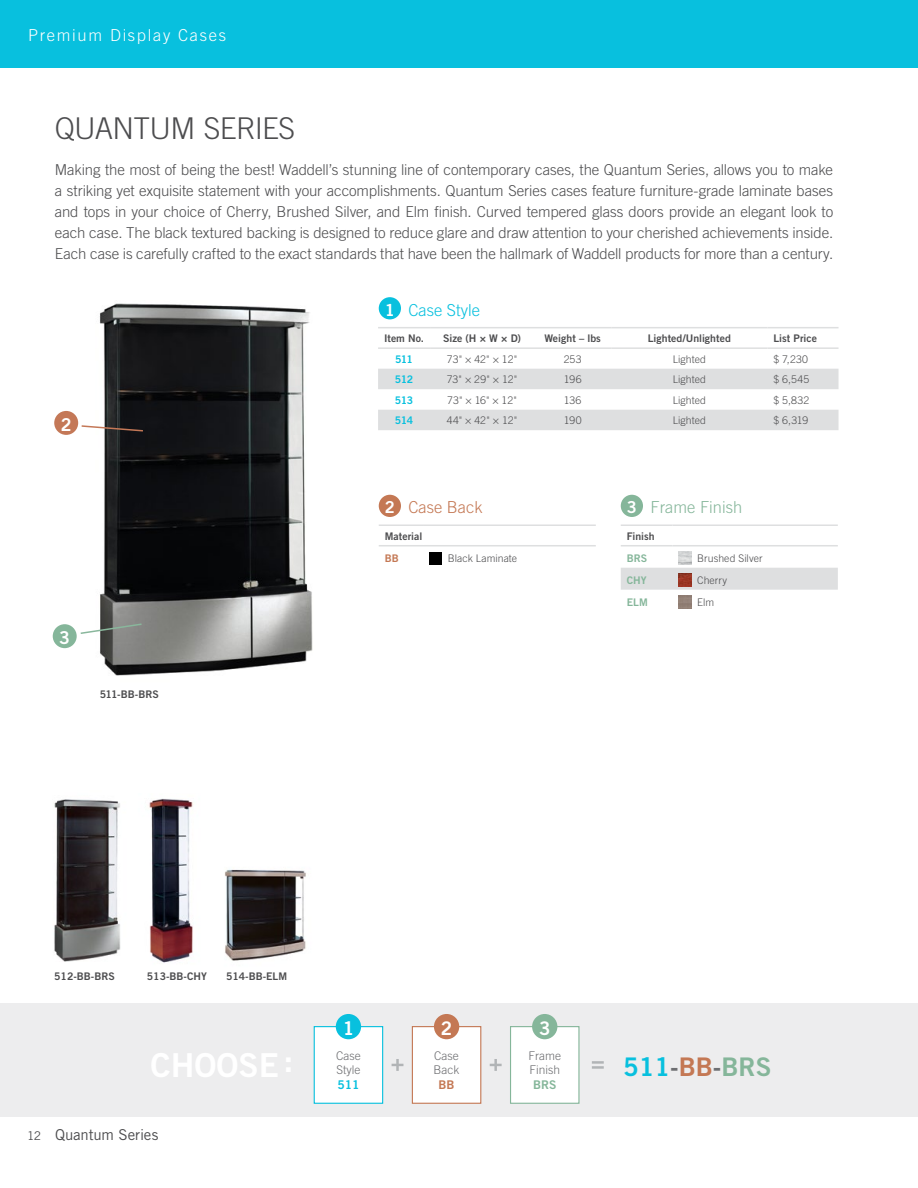
<style>
.page{position:relative;width:918px;height:1188px;background:#fff}
.page>*{position:absolute;margin:0;border:0;box-sizing:border-box;transform-origin:0 0}
.t1{font:300 30px "Trade Gothic LT";letter-spacing:-.02em;color:#4d4d4f}
.t2{font:25.65px "Trade Gothic LT Bold Two";color:#08c0de}
.t3{font:18.75px "Trade Gothic LT Bold Two";color:#fff}
.t4{font:17.7px "Trade Gothic LT Bold Two";color:#fff}
.t5{font:300 16.5px "Trade Gothic LT";letter-spacing:.1em;color:#fff}
.t6{font:300 16.5px "Trade Gothic LT";color:#85b69a}
.t7{font:300 16.5px "Trade Gothic LT";color:#08c0de}
.t8{font:300 16.5px "Trade Gothic LT";color:#c47854}
.t9{font:16.5px "Trade Gothic LT Bold Two";color:#fff}
.t10{font:300 15px/21px "Trade Gothic LT";letter-spacing:-.005em;color:#4d4d4f;text-align:justify}
.t11{font:15px "Trade Gothic LT";letter-spacing:-.01em;color:#4d4d4f}
.t12{font:300 12px "Trade Gothic LT";color:#6d6e71}
.t13{font:12px "Trade Gothic LT Bold Two";color:#85b69a}
.t14{font:12px "Trade Gothic LT Bold Two";color:#08c0de}
.t15{font:12px "Trade Gothic LT";color:#4d4d4f}
.t16{font:12px "Trade Gothic LT Bold Two";color:#c47854}
.t17{font:300 10.5px "Trade Gothic LT";letter-spacing:.005em;color:#4d4d4f}
.t18{font:10.5px "Trade Gothic LT Bold Two";color:#4d4d4f}
.t19{font:10.5px "Trade Gothic LT Bold Two";letter-spacing:-.06em;color:#08c0de}
.t20{font:10.5px "Trade Gothic LT Bold Two";color:#85b69a}
.t21{font:10.5px "Trade Gothic LT Bold Two";color:#c47854}
.s1{color:#6d6e71}
.s2{color:#c47854}
.s3{color:#85b69a}
</style>
<div class="page">
<img style="left:149px;top:798px;width:44px;height:165px">
<img style="left:99px;top:303px;width:214px;height:373px">
<img style="left:224px;top:869px;width:82px;height:92px">
<img style="left:54px;top:799px;width:67px;height:163px">
<div style="left:0;top:1004px;width:918px;height:113px;background:#ededee"></div>
<div style="left:510px;top:1026px;width:70px;height:78px;background:#fff;border:1px solid #85b69a"></div>
<div style="left:532px;top:1014px;width:25px;height:25px;background:#85b69a;border-radius:50%"></div>
<div style="left:314px;top:1026px;width:69px;height:78px;background:#fff;border:1px solid #08c0de"></div>
<div style="left:336px;top:1014px;width:25px;height:25px;background:#08c0de;border-radius:50%"></div>
<div style="left:412px;top:1026px;width:69px;height:78px;background:#fff;border:1px solid #c47854"></div>
<div style="left:434px;top:1014px;width:25px;height:25px;background:#c47854;border-radius:50%"></div>
<svg style="left:392px;top:1059px;width:11px;height:12px"></svg>
<svg style="left:490px;top:1059px;width:12px;height:12px"></svg>
<svg style="left:592px;top:1061px;width:12px;height:8px"></svg>
<hr style="left:379px;top:524px;width:44px;height:2px;background:#dedfe0">
<hr style="left:423px;top:524px;width:173px;height:2px;background:#dedfe0">
<hr style="left:379px;top:545px;width:44px;height:1px;background:#dedfe0">
<hr style="left:423px;top:545px;width:173px;height:1px;background:#dedfe0">
<div style="left:429px;top:552px;width:13px;height:13px;background:#000"></div>
<hr style="left:621px;top:524px;width:51px;height:2px;background:#dedfe0">
<hr style="left:672px;top:524px;width:166px;height:2px;background:#dedfe0">
<hr style="left:621px;top:545px;width:51px;height:1px;background:#dedfe0">
<hr style="left:672px;top:545px;width:166px;height:1px;background:#dedfe0">
<svg style="left:621px;top:552px;width:217px;height:38px"></svg>
<svg style="left:678px;top:596px;width:13px;height:13px"></svg>
<svg style="left:378px;top:369px;width:461px;height:61px"></svg>
<hr style="left:378px;top:327px;width:52px;height:1px;background:#dedfe0">
<hr style="left:430px;top:327px;width:104px;height:1px;background:#dedfe0">
<hr style="left:534px;top:327px;width:77px;height:1px;background:#dedfe0">
<hr style="left:611px;top:327px;width:156px;height:1px;background:#dedfe0">
<hr style="left:767px;top:327px;width:72px;height:1px;background:#dedfe0">
<hr style="left:378px;top:347px;width:52px;height:2px;background:#dedfe0">
<hr style="left:430px;top:347px;width:104px;height:2px;background:#dedfe0">
<hr style="left:534px;top:347px;width:77px;height:2px;background:#dedfe0">
<hr style="left:611px;top:347px;width:156px;height:2px;background:#dedfe0">
<hr style="left:767px;top:347px;width:72px;height:2px;background:#dedfe0">
<div style="left:379px;top:297px;width:22px;height:22px;background:#08c0de;border-radius:50%"></div>
<div style="left:379px;top:495px;width:22px;height:22px;background:#c47854;border-radius:50%"></div>
<div style="left:621px;top:495px;width:22px;height:22px;background:#85b69a;border-radius:50%"></div>
<div style="left:53px;top:624px;width:24px;height:24px;background:#85b69a;border-radius:50%"></div>
<div style="left:54px;top:411px;width:24px;height:24px;background:#c47857;border-radius:50%"></div>
<svg style="left:80px;top:622px;width:63px;height:13px"></svg>
<svg style="left:81px;top:424px;width:64px;height:8px"></svg>
<div style="left:0;top:0;width:918px;height:68px;background:#08c0de"></div>
<p class="t5" style="left:28px;top:25px;width:199px">Premium Display Cases</p>
<p class="t1" style="left:55px;top:111px;width:242px">QUANTUM SERIES</p>
<p class="t10" style="left:55px;top:159px;width:780px">Making the most of being the best! Waddell’s stunning line of contemporary cases, the Quantum Series, allows you to make a striking yet exquisite statement with your accomplishments. Quantum Series cases feature furniture-grade laminate bases and tops in your choice of Cherry, Brushed Silver, and Elm finish. Curved tempered glass doors provide an elegant look to each case. The black textured backing is designed to reduce glare and draw attention to your cherished achievements inside.<br>Each case is carefully crafted to the exact standards that have been the hallmark of Waddell products for more than a century.</p>
<p class="t4" style="left:61px;top:414px;width:12px">2</p>
<p class="t4" style="left:59px;top:627px;width:12px">3</p>
<p class="t18" style="left:100px;top:687px;width:61px">511-BB-BRS</p>
<p class="t9" style="left:385px;top:300px;width:12px">1</p>
<p class="t7" style="left:408px;top:300px;width:73px">Case Style</p>
<p class="t18" style="left:384px;top:332px;width:42px">Item No.</p>
<p class="t18" style="left:443px;top:332px;width:79px">Size (H × W × D)</p>
<p class="t18" style="left:544px;top:332px;width:58px">Weight – lbs</p>
<p class="t18" style="left:648px;top:332px;width:85px">Lighted/Unlighted</p>
<p class="t18" style="left:773px;top:332px;width:45px">List Price</p>
<p class="t19" style="left:395px;top:352px;width:19px">511</p>
<p class="t17" style="left:447px;top:353px;width:72px">73" × 42" × 12"</p>
<p class="t17" style="left:564px;top:353px;width:19px">253</p>
<p class="t17" style="left:673px;top:353px;width:35px">Lighted</p>
<p class="t17" style="left:773px;top:353px;width:36px">$ 7,230</p>
<p class="t19" style="left:395px;top:373px;width:20px">512</p>
<p class="t17" style="left:447px;top:373px;width:72px">73" × 29" × 12"</p>
<p class="t17" style="left:564px;top:373px;width:19px">196</p>
<p class="t17" style="left:673px;top:373px;width:35px">Lighted</p>
<p class="t17" style="left:773px;top:373px;width:37px">$ 6,545</p>
<p class="t19" style="left:395px;top:393px;width:20px">513</p>
<p class="t17" style="left:447px;top:394px;width:71px">73" × 16" × 12"</p>
<p class="t17" style="left:564px;top:394px;width:19px">136</p>
<p class="t17" style="left:673px;top:394px;width:35px">Lighted</p>
<p class="t17" style="left:773px;top:394px;width:37px">$ 5,832</p>
<p class="t19" style="left:395px;top:414px;width:20px">514</p>
<p class="t17" style="left:447px;top:414px;width:72px">44" × 42" × 12"</p>
<p class="t17" style="left:564px;top:414px;width:19px">190</p>
<p class="t17" style="left:673px;top:414px;width:35px">Lighted</p>
<p class="t17" style="left:773px;top:414px;width:37px">$ 6,319</p>
<p class="t9" style="left:385px;top:497px;width:12px">2</p>
<p class="t9" style="left:627px;top:497px;width:12px">3</p>
<p class="t8" style="left:408px;top:498px;width:76px">Case Back</p>
<p class="t6" style="left:651px;top:498px;width:93px">Frame Finish</p>
<p class="t18" style="left:385px;top:529px;width:39px">Material</p>
<p class="t21" style="left:385px;top:551px;width:16px">BB</p>
<p class="t17" style="left:448px;top:552px;width:71px">Black Laminate</p>
<p class="t18" style="left:627px;top:529px;width:29px">Finish</p>
<p class="t20" style="left:627px;top:551px;width:22px">BRS</p>
<p class="t17" style="left:697px;top:552px;width:67px">Brushed Silver</p>
<p class="t20" style="left:627px;top:573px;width:21px">CHY</p>
<p class="t17" style="left:697px;top:574px;width:31px">Cherry</p>
<p class="t20" style="left:627px;top:595px;width:23px">ELM</p>
<p class="t17" style="left:697px;top:596px;width:18px">Elm</p>
<p class="t18" style="left:54px;top:970px;width:62px">512-BB-BRS</p>
<p class="t18" style="left:147px;top:970px;width:62px">513-BB-CHY</p>
<p class="t18" style="left:226px;top:970px;width:63px">514-BB-ELM</p>
<p class="t15" style="left:27px;top:1129px;width:16px">12</p>
<p class="t11" style="left:55px;top:1126px;width:105px">Quantum Series</p>
<p class="t3" style="left:343px;top:1017px;width:13px">1</p>
<p class="t3" style="left:539px;top:1017px;width:13px">3</p>
<p class="t12" style="left:336px;top:1048px;width:26px">Case</p>
<p class="t12" style="left:336px;top:1063px;width:25px">Style</p>
<p class="t14" style="left:337px;top:1077px;width:23px">511</p>
<p class="t3" style="left:441px;top:1017px;width:13px">2</p>
<p class="t12" style="left:434px;top:1048px;width:26px">Case</p>
<p class="t12" style="left:434px;top:1063px;width:28px">Back</p>
<p class="t16" style="left:439px;top:1077px;width:18px">BB</p>
<p class="t12" style="left:528px;top:1048px;width:34px">Frame</p>
<p class="t12" style="left:529px;top:1063px;width:32px">Finish</p>
<p class="t13" style="left:533px;top:1077px;width:25px">BRS</p>
<p class="t2" style="left:623px;top:1051px;width:150px">511<span class="s1">-</span><span class="s2">BB</span><span class="s1">-</span><span class="s3">BRS</span></p>
</div>
